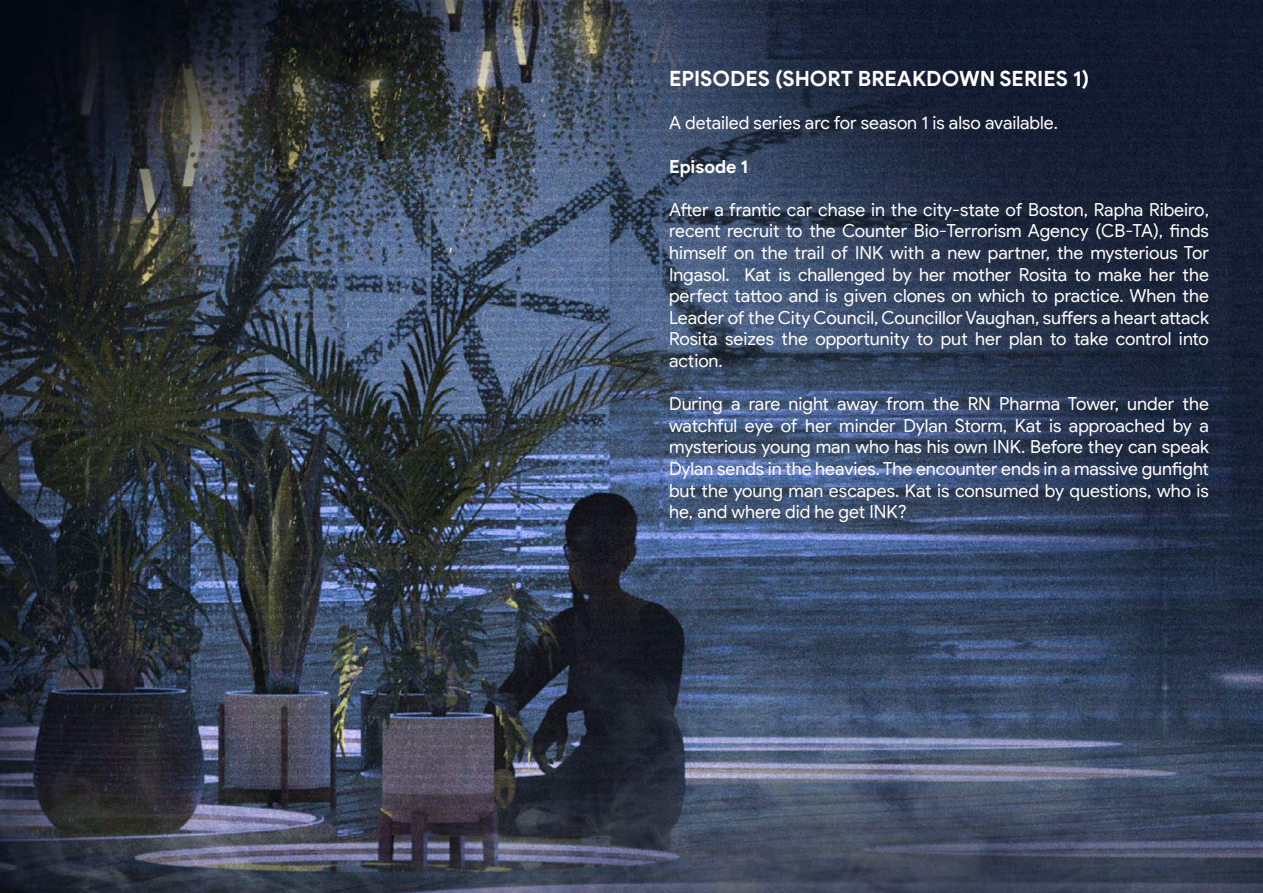
<style>
.page{position:relative;width:1263px;height:893px;background:#fff}
.page>*{position:absolute;margin:0;border:0;box-sizing:border-box;transform-origin:0 0}
.t1{font:700 21px "Google Sans Display";color:#fff}
.t2{font:18px/21.6px "Google Sans Display";color:#fff;text-align:justify}
.t3{font:700 18px "Google Sans Display";color:#fff}
</style>
<div class="page">
<img style="left:0;top:0;width:1263px;height:893px">
<p class="t1" style="left:669px;top:66px;width:422px">EPISODES (SHORT BREAKDOWN SERIES 1)</p>
<p class="t2" style="left:669px;top:112px;width:390px">A detailed series arc for season 1 is also available.</p>
<p class="t3" style="left:669px;top:155px;width:81px">Episode 1</p>
<p class="t2" style="left:669px;top:199px;width:541px">After a frantic car chase in the city-state of Boston, Rapha Ribeiro, recent recruit to the Counter Bio-Terrorism Agency (CB-TA), finds himself on the trail of INK with a new partner, the mysterious Tor Ingasol. Kat is challenged by her mother Rosita to make her the perfect tattoo and is given clones on which to practice. When the Leader of the City Council, Councillor Vaughan, suffers a heart attack Rosita seizes the opportunity to put her plan to take control into action.</p>
<p class="t2" style="left:669px;top:393px;width:541px">During a rare night away from the RN Pharma Tower, under the watchful eye of her minder Dylan Storm, Kat is approached by a mysterious young man who has his own INK. Before they can speak Dylan sends in the heavies. The encounter ends in a massive gunfight but the young man escapes. Kat is consumed by questions, who is he, and where did he get INK?</p>
</div>
